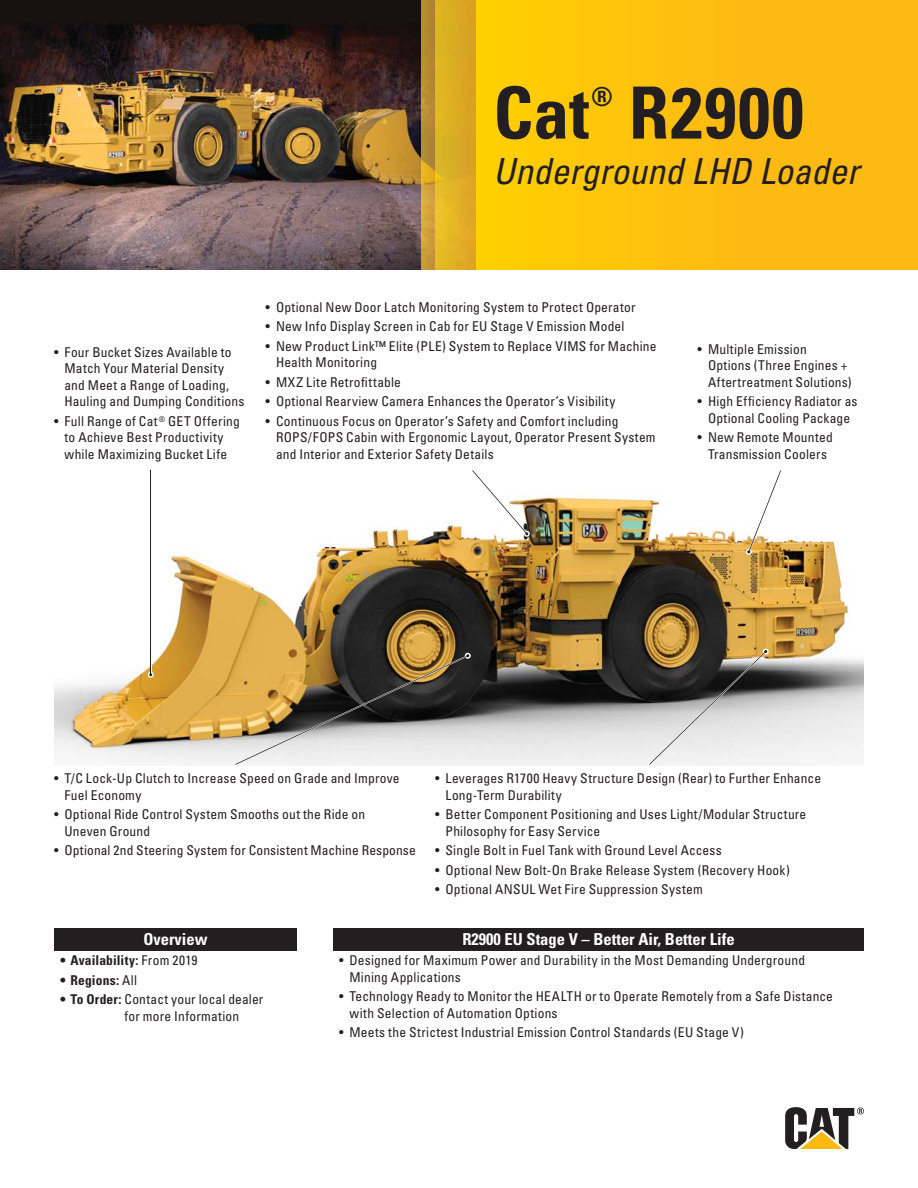
<style>
.page{position:relative;width:918px;height:1188px;background:#fff}
.page>*{position:absolute;margin:0;border:0;box-sizing:border-box;transform-origin:0 0}
.t1{font:700 condensed 72px "Univers LT Std";letter-spacing:.025em;color:#231f20}
.t2{font:italic condensed 36px "Univers LT Std";color:#231f20}
.t3{font:700 condensed 26.25px "Univers LT Std";color:#231f20}
.t4{font:700 condensed 16.5px "Univers LT Std";color:#fff}
.t5{font:condensed 13.5px/16.5px "Univers LT Std";letter-spacing:.015em;color:#231f20}
.t6{font:700 condensed 13.5px "Univers LT Std";letter-spacing:.005em;color:#231f20}
.s1{font-weight:400}
.s2{font-weight:700}
</style>
<div class="page">
<img style="left:54px;top:497px;width:810px;height:268px">
<img style="left:0;top:0;width:435px;height:270px">
<div style="left:475px;top:0;width:443px;height:270px;background:linear-gradient(to right,#ffcd04,#fdb517)"></div>
<svg style="left:435px;top:0;width:40px;height:270px;background:#ddae24"></svg>
<svg style="left:235px;top:653px;width:236px;height:112px;background:#968870"></svg>
<svg style="left:649px;top:649px;width:120px;height:116px;background:#a09d97"></svg>
<svg style="left:746px;top:470px;width:35px;height:85px"></svg>
<hr style="left:150px;top:470px;width:2px;height:205px;background:#fff">
<hr style="left:150px;top:470px;width:1px;height:205px;background:#231f20">
<svg style="left:148px;top:672px;width:6px;height:6px"></svg>
<svg style="left:472px;top:470px;width:58px;height:67px"></svg>
<div style="left:54px;top:928px;width:243px;height:23px;background:#231f20"></div>
<div style="left:333px;top:928px;width:531px;height:23px;background:#231f20"></div>
<svg style="left:785px;top:1107px;width:79px;height:42px"></svg>
<p class="t1" style="left:493px;top:79px;width:98px">Cat</p>
<p class="t3" style="left:591px;top:84px;width:23px">®</p>
<p class="t1" style="left:629px;top:79px;width:176px">R2900</p>
<p class="t2" style="left:493px;top:154px;width:367px">Underground LHD Loader</p>
<p class="t5" style="left:65px;top:345px;width:181px;text-indent:-11px">• Four Bucket Sizes Available to<br>Match Your Material Densit y and Meet a Range of Loading,<br>Hauling and Dumping Conditions</p>
<p class="t5" style="left:54px;top:414px;width:187px;text-align:center">• Full Range of Cat <sup>®</sup> GE T Of fering to Achieve Best Productivit y while Maximizing Bucket Life</p>
<p class="t5" style="left:265px;top:300px;width:372px">• Optional New Door Latch Monitoring Sys tem to Protect Operator</p>
<p class="t5" style="left:265px;top:319px;width:361px">• New Info Display Screen in Cab for EU Stage V Emission Model</p>
<p class="t5" style="left:276px;top:339px;width:382px;text-indent:-11px">• New Product Link™ Elite (PL E) System to Replace VIMS for Machine<br>Health Monitoring</p>
<p class="t5" style="left:265px;top:375px;width:137px">• M X Z L ite Retrofi t table</p>
<p class="t5" style="left:265px;top:394px;width:352px">• Optional Rear view Camera Enhances the Operator ’s Visibilit y</p>
<p class="t5" style="left:276px;top:414px;width:381px;text-indent:-11px">• Continuous Focus on Operator ’s Safet y and Comfor t including<br>ROPS/ FOPS Cabin with Ergonomic Layout, Operator Present System and Interior and E x terior Safet y Details</p>
<p class="t5" style="left:708px;top:342px;width:145px;text-indent:-11px">• Multiple Emission<br>Options (Three Engines +<br>Af ter treatment Solutions)</p>
<p class="t5" style="left:698px;top:394px;width:162px;text-align:center">• High Ef ficiency Radiator as<br>Optional Cooling Package</p>
<p class="t5" style="left:698px;top:430px;width:137px;text-align:center">• New Remote Mounted<br>Transmission Coolers</p>
<p class="t5" style="left:65px;top:771px;width:337px;text-indent:-11px">• T/C Lock-Up Clutch to Increase Speed on Grade and Improve<br>Fuel Economy</p>
<p class="t5" style="left:65px;top:807px;width:302px;text-indent:-11px">• Optional Ride Control Sys tem Smooths out the Ride on<br>Uneven Ground</p>
<p class="t5" style="left:54px;top:843px;width:363px">• Optional 2nd Steering System for Consistent Machine Response</p>
<p class="t4" style="left:143px;top:931px;width:66px">Overview</p>
<p class="t5" style="left:446px;top:771px;width:377px;text-indent:-11px">• Leverages R170 0 Heav y Structure Design (Rear) to Fur ther Enhance<br>Long-Term Durabilit y</p>
<p class="t5" style="left:446px;top:807px;width:362px;text-indent:-10px">• Bet ter Component Positioning and Uses Light /Modular Structure<br>Philosophy for Easy Ser vice</p>
<p class="t5" style="left:435px;top:843px;width:288px">• Single Bolt in Fuel Tank with Ground Level Access</p>
<p class="t5" style="left:435px;top:862px;width:356px">• Optional New Bolt-On Brake Release Sys tem (Recover y Hook)</p>
<p class="t5" style="left:435px;top:882px;width:269px">• Optional A NSUL Wet Fire Suppression System</p>
<p class="t4" style="left:462px;top:931px;width:274px">R2900 EU Stage V – Better Air, Better Life</p>
<p class="t6" style="left:60px;top:954px;width:139px">• Availability: <span class="s1">From 2019</span></p>
<p class="t6" style="left:60px;top:973px;width:79px">• Regions: <span class="s1">All</span></p>
<p class="t5" style="left:124px;top:992px;width:140px;text-indent:-64px"><span class="s2">• To Order:</span> Contact your local dealer for more Information</p>
<p class="t5" style="left:350px;top:953px;width:457px;text-indent:-11px">• Designed for Maximum Power and Durabilit y in the Most Demanding Underground<br>Mining Applications</p>
<p class="t5" style="left:350px;top:989px;width:485px;text-indent:-11px">• Technology Ready to Monitor the HE ALTH or to Operate Remotely from a Safe Distance with Selection of Automation Options</p>
<p class="t5" style="left:339px;top:1025px;width:406px">• Meets the Strictest Indus trial Emission Control Standards (EU Stage V )</p>
</div>
